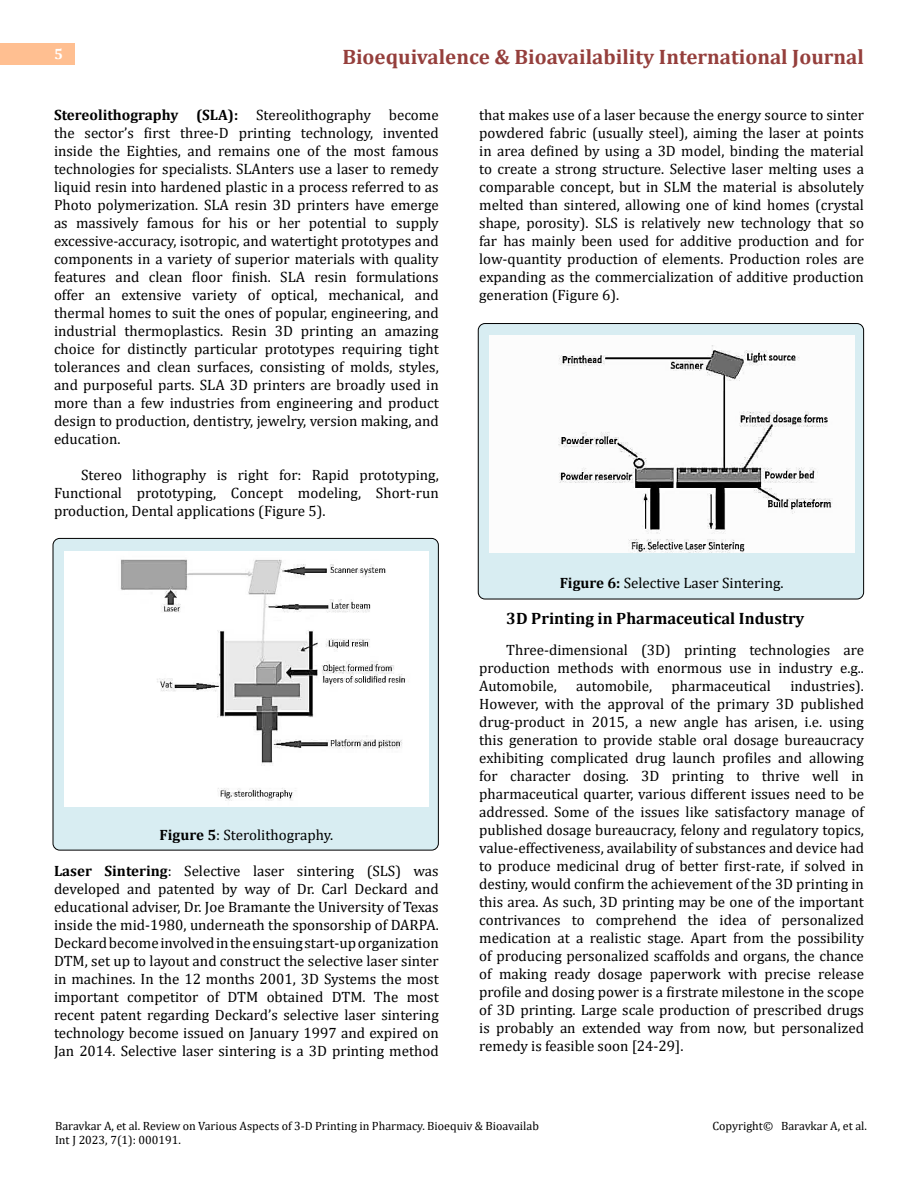
<style>
.page{position:relative;width:918px;height:1188px;background:#fff}
.page>*{position:absolute;margin:0;border:0;box-sizing:border-box;transform-origin:0 0}
.t1{font:700 21px "Cambria";color:#953f3c}
.t2{font:700 16.5px "Cambria";color:#000}
.t3{font:15px/18px "Cambria";color:#000;text-align:justify}
.t4{font:700 15px "Cambria";color:#fff}
.t5{font:12px/14.4px "Cambria";color:#000}
.s1{font-weight:700}
</style>
<div class="page">
<div style="left:0;top:43px;width:75px;height:21px;background:#ffbf91"></div>
<div style="left:478px;top:324px;width:386px;height:275px;background:#d8edf2;border-radius:7px"></div>
<div style="left:478px;top:323px;width:386px;height:276px;border:1px solid #000;border-radius:7px"></div>
<div style="left:53px;top:538px;width:385px;height:312px;background:#d8edf2;border-radius:7px"></div>
<div style="left:53px;top:538px;width:386px;height:313px;border:1px solid #000;border-radius:7px"></div>
<img style="left:65px;top:552px;width:363px;height:254px">
<img style="left:489px;top:336px;width:365px;height:217px">
<p class="t4" style="left:54px;top:44px;width:10px">5</p>
<h1 class="t1" style="left:342px;top:42px;width:523px">Bioequivalence &amp; Bioavailability International Journal</h1>
<p class="t3" style="left:54px;top:105px;width:386px"><span class="s1">Stereolithography (SLA):</span> Stereolithography become the sector’s first three-D printing technology, invented inside the Eighties, and remains one of the most famous technologies for specialists. SLAnters use a laser to remedy liquid resin into hardened plastic in a process referred to as Photo polymerization. SLA resin 3D printers have emerge as massively famous for his or her potential to supply excessive-accuracy, isotropic, and watertight prototypes and components in a variety of superior materials with quality features and clean floor finish. SLA resin formulations offer an extensive variety of optical, mechanical, and thermal homes to suit the ones of popular, engineering, and industrial thermoplastics. Resin 3D printing an amazing choice for distinctly particular prototypes requiring tight tolerances and clean surfaces, consisting of molds, styles, and purposeful parts. SLA 3D printers are broadly used in more than a few industries from engineering and product design to production, dentistry, jewelry, version making, and education.</p>
<p class="t3" style="left:54px;top:465px;width:386px;text-indent:27px">Stereo lithography is right for: Rapid prototyping, Functional prototyping, Concept modeling, Short-run production, Dental applications (Figure 5).</p>
<p class="t3" style="left:160px;top:825px;width:175px"><span class="s1">Figure 5</span>: Sterolithography.</p>
<p class="t3" style="left:54px;top:861px;width:386px"><span class="s1">Laser Sintering</span>: Selective laser sintering (SLS) was developed and patented by way of Dr. Carl Deckard and educational adviser, Dr. Joe Bramante the University of Texas inside the mid-1980, underneath the sponsorship of DARPA.<br>Deckard become involved in the ensuing start-up organization DTM, set up to layout and construct the selective laser sinter in machines. In the 12 months 2001, 3D Systems the most important competitor of DTM obtained DTM. The most recent patent regarding Deckard’s selective laser sintering technology become issued on January 1997 and expired on Jan 2014. Selective laser sintering is a 3D printing method</p>
<p class="t3" style="left:479px;top:105px;width:386px">that makes use of a laser because the energy source to sinter powdered fabric (usually steel), aiming the laser at points in area defined by using a 3D model, binding the material to create a strong structure. Selective laser melting uses a comparable concept, but in SLM the material is absolutely melted than sintered, allowing one of kind homes (crystal shape, porosity). SLS is relatively new technology that so far has mainly been used for additive production and for low-quantity production of elements. Production roles are expanding as the commercialization of additive production generation (Figure 6).</p>
<p class="t3" style="left:560px;top:573px;width:225px"><span class="s1">Figure 6:</span> Selective Laser Sintering.</p>
<p class="t2" style="left:506px;top:606px;width:300px">3D Printing in Pharmaceutical Industry</p>
<p class="t3" style="left:479px;top:641px;width:386px;text-indent:27px">Three-dimensional (3D) printing technologies are production methods with enormous use in industry e.g..<br>Automobile,</p>
<p class="t3" style="left:479px;top:677px;width:386px;text-indent:311px">industries).<br>However, with the approval of the primary 3D published drug-product in 2015, a new angle has arisen, i.e. using this generation to provide stable oral dosage bureaucracy exhibiting complicated drug launch profiles and allowing for character dosing. 3D printing to thrive well in pharmaceutical quarter, various different issues need to be addressed. Some of the issues like satisfactory manage of published dosage bureaucracy, felony and regulatory topics, value-effectiveness, availability of substances and device had to produce medicinal drug of better first-rate, if solved in destiny, would confirm the achievement of the 3D printing in this area. As such, 3D printing may be one of the important contrivances to comprehend the idea of personalized medication at a realistic stage. Apart from the possibility of producing personalized scaffolds and organs, the chance of making ready dosage paperwork with precise release profile and dosing power is a firstrate milestone in the scope of 3D printing. Large scale production of prescribed drugs is probably an extended way from now, but personalized remedy is feasible soon [24-29].</p>
<p class="t3" style="left:576px;top:677px;width:77px">automobile,</p>
<p class="t3" style="left:672px;top:677px;width:101px">pharmaceutical</p>
<p class="t5" style="left:55px;top:1118px;width:485px">Baravkar A, et al. Review on Various Aspects of 3-D Printing in Pharmacy. Bioequiv &amp; Bioavailab<br>Int J 2023, 7(1): 000191.</p>
<p class="t5" style="left:713px;top:1118px;width:156px">Copyright© Baravkar A, et al.</p>
</div>
